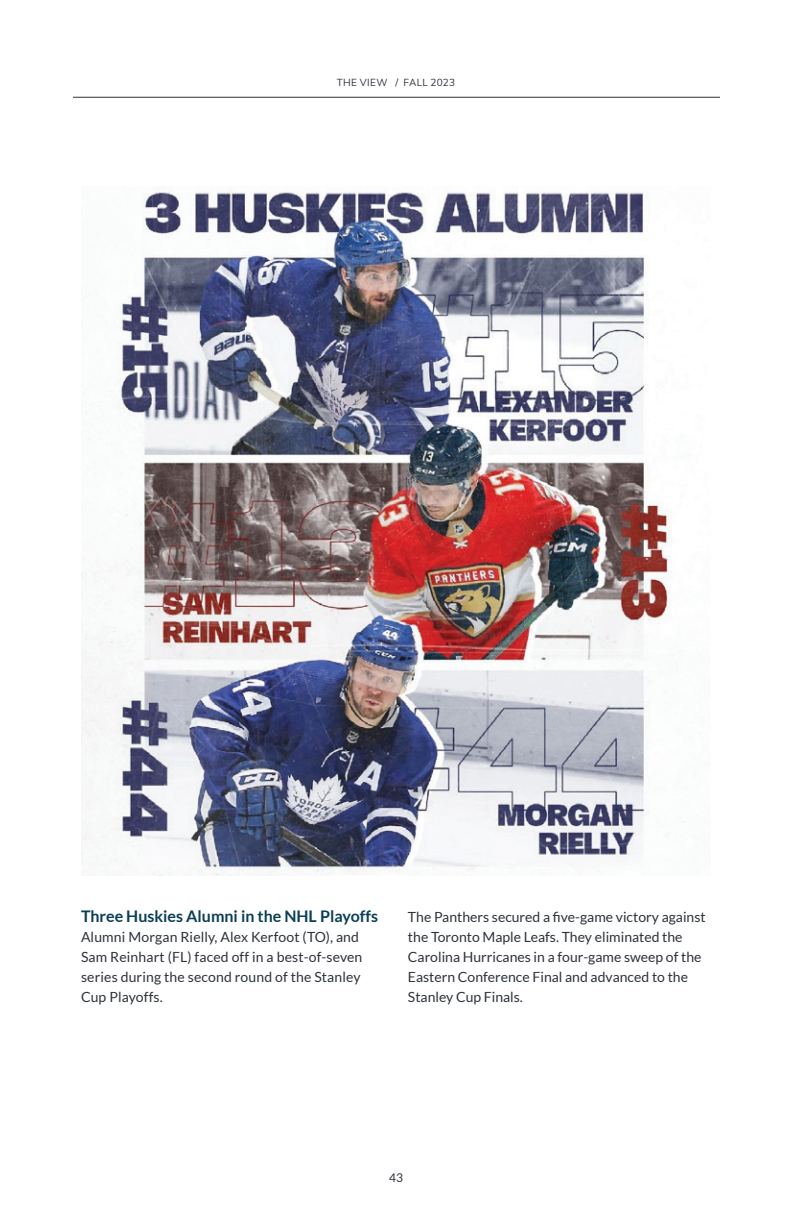
<style>
.page{position:relative;width:792px;height:1224px;background:#fff}
.page>*{position:absolute;margin:0;border:0;box-sizing:border-box;transform-origin:0 0}
.t1{font:700 16px "Lato";color:#0b3f56}
.t2{font:14px/20px "Lato";color:#2d323b}
.t3{font:12px "Lato";color:#2d323b}
.t4{font:10px "Muli";letter-spacing:.04em;color:#2d323b}
</style>
<div class="page">
<hr style="left:73px;top:97px;width:647px;height:1px;background:#2d323b">
<img style="left:81px;top:189px;width:615px;height:686px">
<p class="t4" style="left:337px;top:75px;width:120px">THE VIEW / FALL 2023</p>
<p class="t1" style="left:81px;top:907px;width:299px">Three Huskies Alumni in the NHL Playoffs</p>
<p class="t2" style="left:81px;top:927px;width:283px">Alumni Morgan Rielly, Alex Kerfoot (TO), and Sam Reinhart (FL) faced off in a best-of-seven series during the second round of the Stanley Cup Playoffs.</p>
<p class="t2" style="left:408px;top:907px;width:299px">The Panthers secured a five-game victory against the Toronto Maple Leafs. They eliminated the Carolina Hurricanes in a four-game sweep of the Eastern Conference Final and advanced to the Stanley Cup Finals.</p>
<p class="t3" style="left:389px;top:1171px;width:15px">43</p>
</div>
